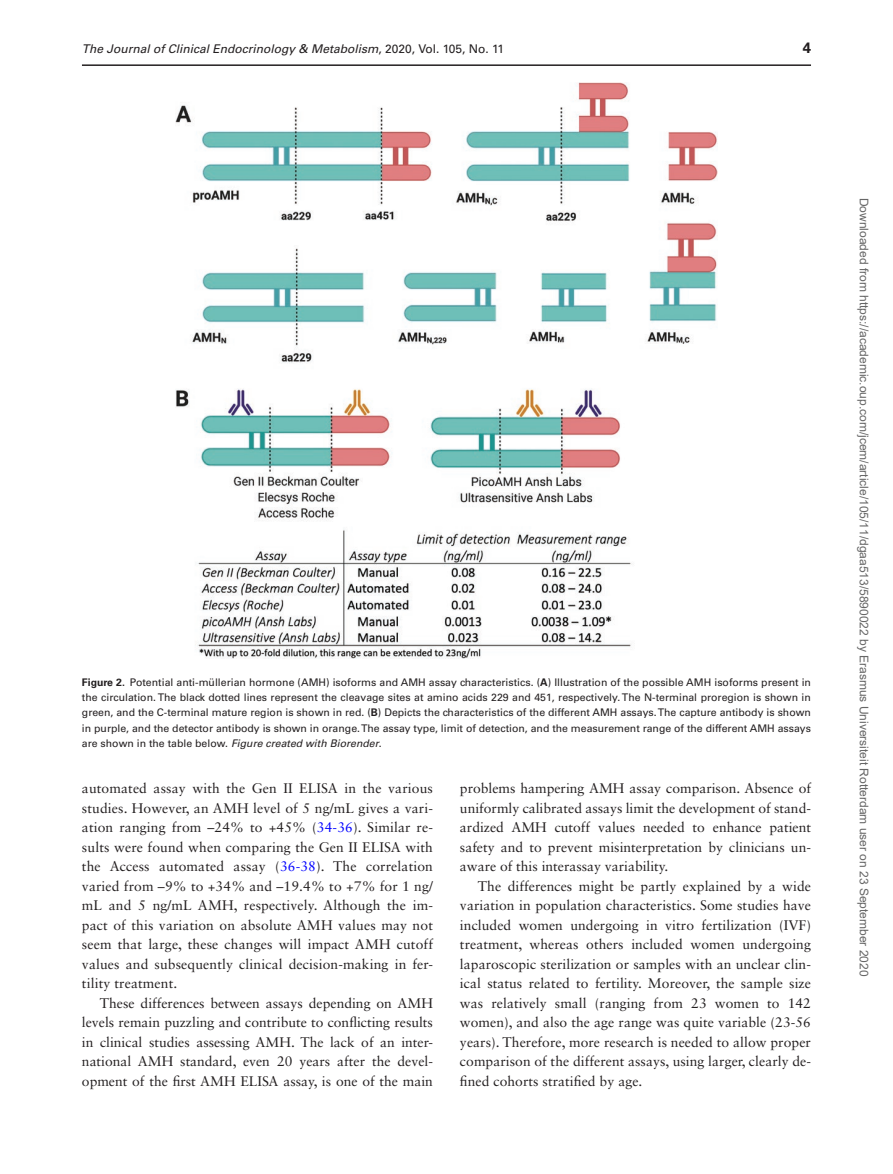
<style>
.page{position:relative;width:893px;height:1174px;background:#fff}
.page>*{position:absolute;margin:0;border:0;box-sizing:border-box;transform-origin:0 0}
.t1{font:700 15px "Univers LT Std";color:#231f20}
.t2{font:13.8px/19.5px "Sabon LT Std";letter-spacing:.005em;color:#231f20;text-align:justify}
.t3{font:12px "Arial";color:#666}
.t4{font:italic 12px "Univers LT Std";color:#231f20}
.t5{font:10.5px/15.3px "Univers LT Std";color:#231f20;text-align:justify}
.s1{font-style:normal}
.s2{font-weight:700}
.s3{font-style:italic}
.s4{color:#00f}
</style>
<div class="page">
<hr style="left:82px;top:64px;width:729px;height:2px;background:#231f20">
<img style="left:176px;top:82px;width:541px;height:576px">
<p class="t4" style="left:82px;top:42px;width:424px">The Journal of Clinical Endocrinology &amp; Metabolism<span class="s1">, 2020, Vol. 105, No. 11</span></p>
<p class="t1" style="left:803px;top:39px;width:10px">4</p>
<p class="t5" style="left:82px;top:674px;width:731px"><span class="s2">Figure 2.</span> Potential anti-müllerian hormone (AMH) isoforms and AMH assay characteristics. (<span class="s2">A</span>) Illustration of the possible AMH isoforms present in the circulation. The black dotted lines represent the cleavage sites at amino acids 229 and 451, respectively. The N-terminal proregion is shown in green, and the C-terminal mature region is shown in red. (<span class="s2">B</span>) Depicts the characteristics of the different AMH assays. The capture antibody is shown in purple, and the detector antibody is shown in orange. The assay type, limit of detection, and the measurement range of the different AMH assays are shown in the table below. <span class="s3">Figure created with Biorender</span>.</p>
<p class="t2" style="left:82px;top:778px;width:353px">automated assay with the Gen II ELISA in the various studies. However, an AMH level of 5 ng/mL gives a vari&shy;ation ranging from –24% to +45% (<span class="s4">34-36</span>). Similar re&shy;sults were found when comparing the Gen II ELISA with the Access automated assay (<span class="s4">36-38</span>). The correlation varied from –9% to +34% and –19.4% to +7% for 1 ng/ mL and 5 ng/mL AMH, respectively. Although the im&shy;pact of this variation on absolute AMH values may not seem that large, these changes will impact AMH cutoff values and subsequently clinical decision-making in fer&shy;tility treatment.</p>
<p class="t2" style="left:82px;top:993px;width:353px;text-indent:18px">These differences between assays depending on AMH levels remain puzzling and contribute to conflicting results in clinical studies assessing AMH. The lack of an inter&shy;national AMH standard, even 20 years after the devel&shy;opment of the first AMH ELISA assay, is one of the main</p>
<p class="t2" style="left:460px;top:778px;width:353px">problems hampering AMH assay comparison. Absence of uniformly calibrated assays limit the development of stand&shy;ardized AMH cutoff values needed to enhance patient safety and to prevent misinterpretation by clinicians un&shy;aware of this interassay variability.</p>
<p class="t2" style="left:460px;top:876px;width:353px;text-indent:18px">The differences might be partly explained by a wide variation in population characteristics. Some studies have included women undergoing in vitro fertilization (IVF) treatment, whereas others included women undergoing laparoscopic sterilization or samples with an unclear clin&shy;ical status related to fertility. Moreover, the sample size was relatively small (ranging from 23 women to 142 women), and also the age range was quite variable (23-56 years). Therefore, more research is needed to allow proper comparison of the different assays, using larger, clearly de&shy;fined cohorts stratified by age.</p>
<p class="t3" style="left:868px;top:197px;width:780px;rotate:90deg">Downloaded from https://academic.oup.com/jcem/article/105/11/dgaa513/5890022 by Erasmus Universiteit Rotterdam user on 23 September 2020</p>
</div>
